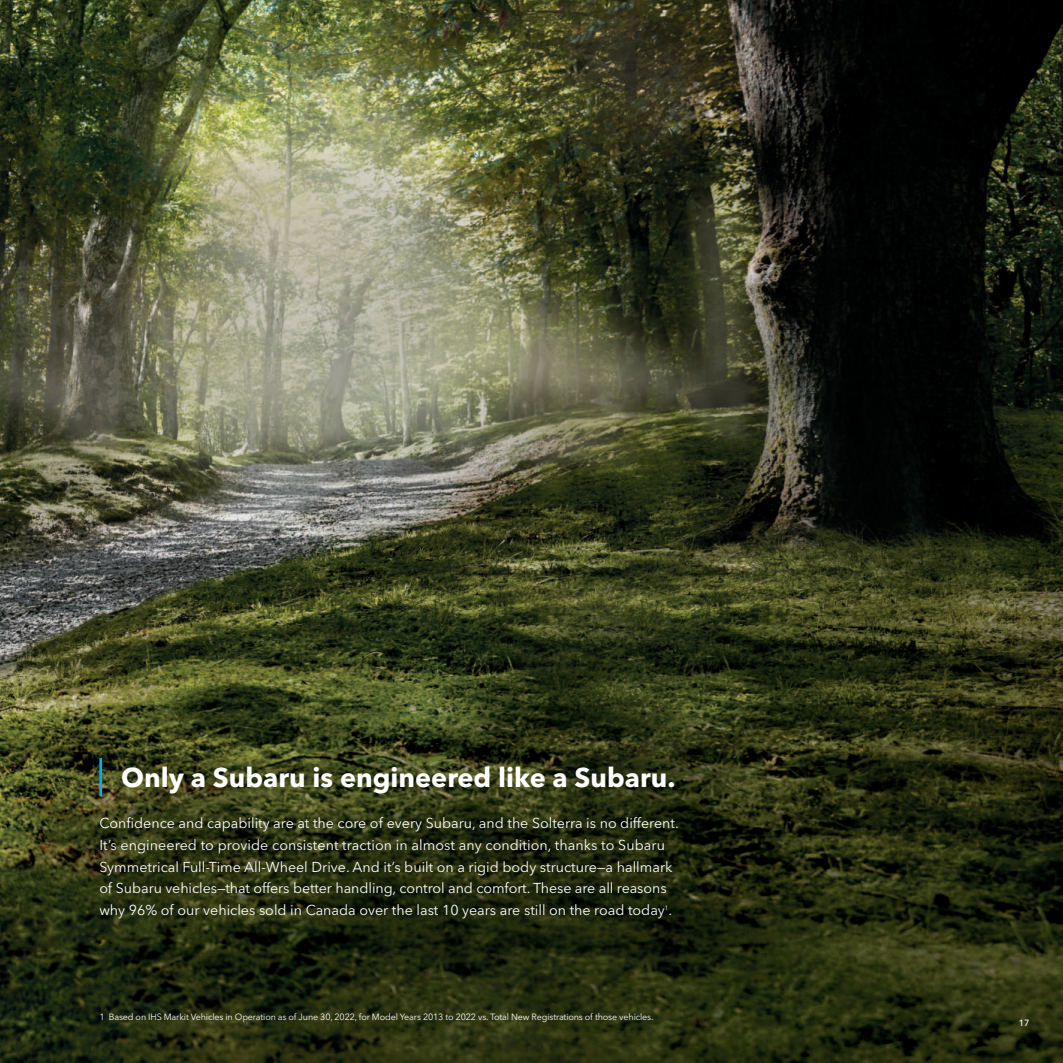
<style>
.page{position:relative;width:1063px;height:1063px;background:#fff}
.page>*{position:absolute;margin:0;border:0;box-sizing:border-box;transform-origin:0 0}
.t1{font:700 27px "Avenir Next LT Pro";color:#fff}
.t2{font:14.25px/21.8px "Avenir Next LT Pro";color:#fff}
.t3{font:9px "Avenir Next LT Pro";letter-spacing:-.015em;color:#fff}
.t4{font:500 9px "Avenir Next LT Pro";color:#fff}
</style>
<div class="page">
<img style="left:0;top:0;width:1063px;height:1063px">
<hr style="left:99px;top:758px;width:3px;height:38px;background:#00b0ea">
<h1 class="t1" style="left:121px;top:766px;width:556px">Only a Subaru is engineered like a Subaru.</h1>
<p class="t2" style="left:99px;top:814px;width:581px">Confidence and capability are at the core of every Subaru, and the Solterra is no different.<br>It’s engineered to provide consistent traction in almost any condition, thanks to Subaru Symmetrical Full-Time All-Wheel Drive. And it’s built on a rigid body structure—a hallmark of Subaru vehicles—that offers better handling, control and comfort. These are all reasons why 96% of our vehicles sold in Canada over the last 10 years are still on the road today<sup>1</sup>.</p>
<p class="t3" style="left:99px;top:1014px;width:556px">1 Based on IHS Markit Vehicles in Operation as of June 30, 2022, for Model Years 2013 to 2022 vs. Total New Registrations of those vehicles.</p>
<p class="t4" style="left:1019px;top:1019px;width:12px">17</p>
</div>
